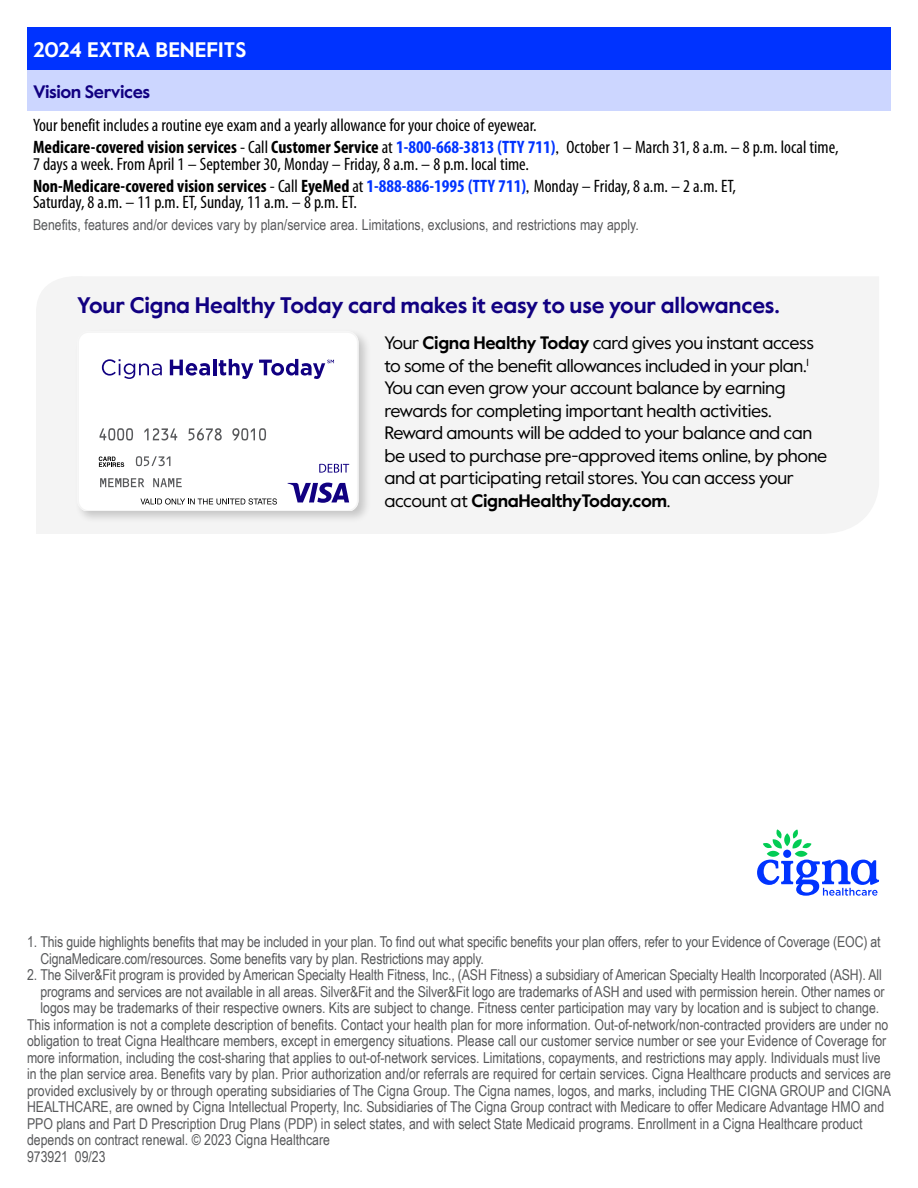
<style>
.page{position:relative;width:918px;height:1188px;background:#fff}
.page>*{position:absolute;margin:0;border:0;box-sizing:border-box;transform-origin:0 0}
.t1{font:700 22.5px "Value Sans Pro";letter-spacing:-.01em;color:#110081}
.t2{font:700 21px "Value Sans Pro";color:#fff}
.t3{font:condensed 18px/21.9px "Myriad Pro";color:#000}
.t4{font:18px/22.5px "Value Sans Pro";letter-spacing:-.02em;color:#000}
.t5{font:700 18px "Value Sans Pro";letter-spacing:-.025em;color:#110081}
.t6{font:15px/16.5px "Arial Narrow";color:#58595b}
.s1{font-weight:700}
.s2{font-weight:700;color:#03f}
.s3{font-family:"Value Sans Pro";font-stretch:normal}
</style>
<div class="page">
<div style="left:27px;top:27px;width:864px;height:43px;background:#03f"></div>
<div style="left:27px;top:70px;width:864px;height:41px;background:#ccd6ff"></div>
<div style="left:36px;top:277px;width:843px;height:257px;background:#f4f4f4"></div>
<div style="left:74px;top:328px;width:298px;height:196px;background:#000;opacity:.19"></div>
<svg style="left:77px;top:331px;width:281px;height:180px"></svg>
<svg style="left:99px;top:457px;width:25px;height:10px"></svg>
<svg style="left:140px;top:498px;width:137px;height:7px"></svg>
<svg style="left:100px;top:428px;width:33px;height:13px"></svg>
<svg style="left:144px;top:428px;width:33px;height:13px"></svg>
<svg style="left:189px;top:428px;width:33px;height:13px"></svg>
<svg style="left:232px;top:428px;width:34px;height:13px"></svg>
<svg style="left:136px;top:456px;width:34px;height:10px"></svg>
<svg style="left:100px;top:478px;width:44px;height:9px"></svg>
<svg style="left:153px;top:478px;width:29px;height:9px"></svg>
<svg style="left:288px;top:464px;width:61px;height:39px"></svg>
<svg style="left:102px;top:359px;width:60px;height:20px"></svg>
<svg style="left:170px;top:360px;width:40px;height:16px"></svg>
<hr style="left:213px;top:359px;width:3px;height:16px;background:#110081">
<svg style="left:219px;top:359px;width:34px;height:20px"></svg>
<svg style="left:259px;top:359px;width:75px;height:20px"></svg>
<svg style="left:757px;top:829px;width:122px;height:67px"></svg>
<h2 class="t2" style="left:33px;top:37px;width:215px">2024 EXTRA BENEFITS</h2>
<p class="t5" style="left:33px;top:81px;width:119px">Vision Services</p>
<p class="t3" style="left:33px;top:115px;width:807px">Your benefit includes a routine eye exam and a yearly allowance for your choice of eyewear.<br><span class="s1">Medicare-covered vision services</span> - Call <span class="s1">Customer Service</span> at <span class="s2">1-800-668-3813 (TTY 711)</span><span class="s3">,</span> October 1 – March 31, 8 a.m. – 8 p.m. local time,</p>
<p class="t3" style="left:33px;top:153px;width:705px">7 days a week. From April 1 – September 30, Monday – Friday, 8 a.m. – 8 p.m. local time.<br><span class="s1">Non-Medicare-covered vision services</span> - Call <span class="s1">EyeMed</span> at <span class="s2">1-888-886-1995 (TTY 711)</span><span class="s3">,</span> Monday – Friday, 8 a.m. – 2 a.m. ET,</p>
<p class="t3" style="left:33px;top:192px;width:325px">Saturday, 8 a.m. – 11 p.m. ET, Sunday, 11 a.m. – 8 p.m. ET.</p>
<p class="t6" style="left:33px;top:216px;width:607px">Benefits, features and/or devices vary by plan/service area. Limitations, exclusions, and restrictions may apply.</p>
<h1 class="t1" style="left:77px;top:292px;width:704px">Your Cigna Healthy Today card makes it easy to use your allowances.</h1>
<p class="t4" style="left:384px;top:332px;width:444px">Your <span class="s1">Cigna Healthy Today</span> card gives you instant access to some of the benefit allowances included in your plan.<sup>1<br></sup>You can even grow your account balance by earning rewards for completing important health activities.<br>Reward amounts will be added to your balance and can be used to purchase pre-approved items online, by phone and at participating retail stores. You can access your account at <span class="s1">CignaHealthyToday.com</span>.</p>
<p class="t6" style="left:40px;top:933px;width:842px;text-indent:-14px">1. This guide highlights benefits that may be included in your plan. To find out what specific benefits your plan offers, refer to your Evidence of Coverage (EOC) at<br>CignaMedicare.com/resources. Some benefits vary by plan. Restrictions may apply.</p>
<p class="t6" style="left:27px;top:966px;width:856px">2. The Silver&amp;Fit program is provided by American Specialty Health Fitness, Inc., (ASH Fitness) a subsidiary of American Specialty Health Incorporated (ASH). All</p>
<p class="t6" style="left:40px;top:982px;width:846px">programs and services are not available in all areas. Silver&amp;Fit and the Silver&amp;Fit logo are trademarks of ASH and used with permission herein. Other names or</p>
<p class="t6" style="left:40px;top:999px;width:840px">logos may be trademarks of their respective owners. Kits are subject to change. Fitness center participation may vary by location and is subject to change.</p>
<p class="t6" style="left:27px;top:1015px;width:863px">This information is not a complete description of benefits. Contact your health plan for more information. Out-of-network/non-contracted providers are under no</p>
<p class="t6" style="left:27px;top:1032px;width:861px">obligation to treat Cigna Healthcare members, except in emergency situations. Please call our customer service number or see your Evidence of Coverage for</p>
<p class="t6" style="left:27px;top:1048px;width:855px">more information, including the cost-sharing that applies to out-of-network services. Limitations, copayments, and restrictions may apply. Individuals must live</p>
<p class="t6" style="left:27px;top:1065px;width:866px">in the plan service area. Benefits vary by plan. Prior authorization and/or referrals are required for certain services. Cigna Healthcare products and services are</p>
<p class="t6" style="left:27px;top:1081px;width:866px">provided exclusively by or through operating subsidiaries of The Cigna Group. The Cigna names, logos, and marks, including THE CIGNA GROUP and CIGNA</p>
<p class="t6" style="left:27px;top:1098px;width:859px">HEALTHCARE, are owned by Cigna Intellectual Property, Inc. Subsidiaries of The Cigna Group contract with Medicare to offer Medicare Advantage HMO and</p>
<p class="t6" style="left:27px;top:1114px;width:837px">PPO plans and Part D Prescription Drug Plans (PDP) in select states, and with select State Medicaid programs. Enrollment in a Cigna Healthcare product</p>
<p class="t6" style="left:27px;top:1131px;width:305px">depends on contract renewal. © 2023 Cigna Healthcare</p>
<p class="t6" style="left:27px;top:1147px;width:80px">973921 09/23</p>
</div>
